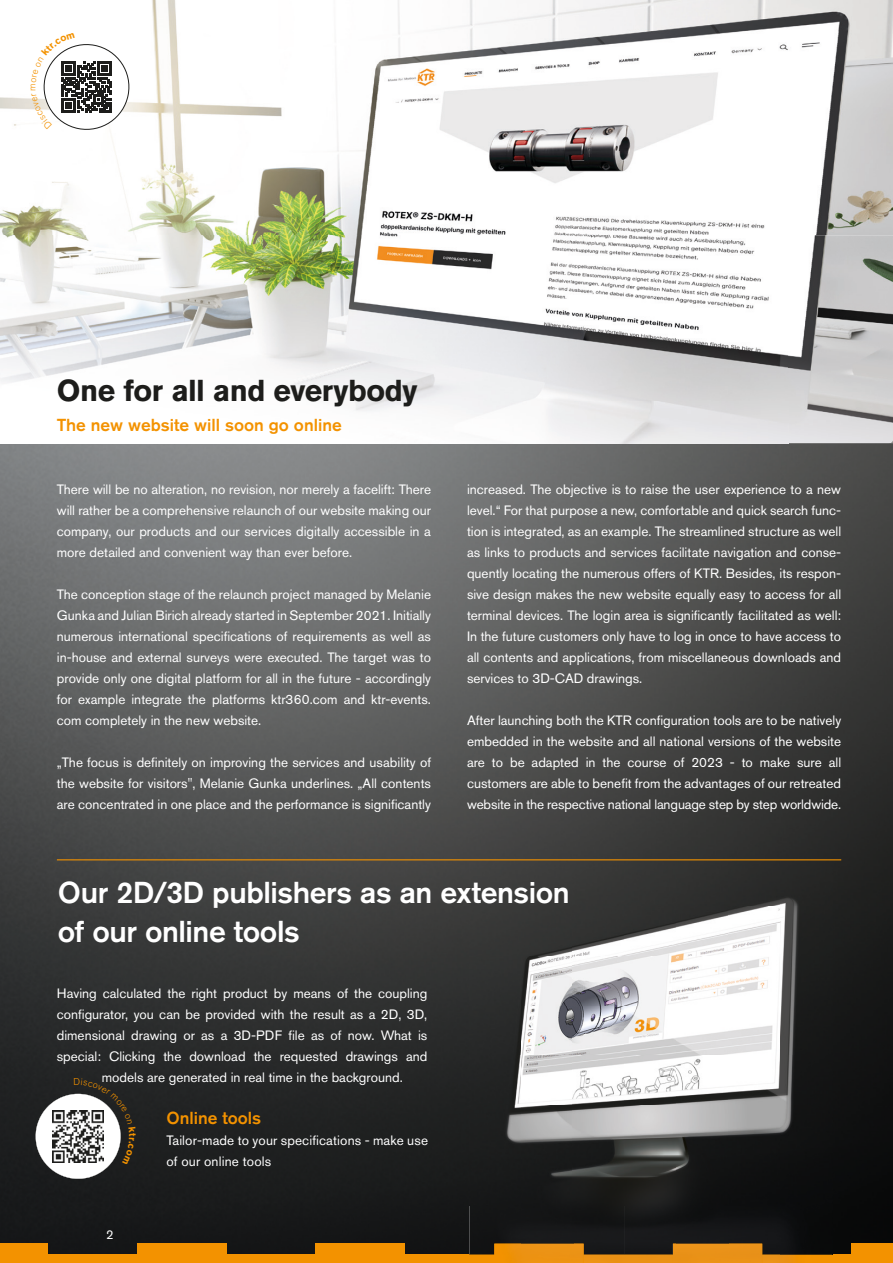
<style>
.page{position:relative;width:893px;height:1263px;background:#fff}
.page>*{position:absolute;margin:0;border:0;box-sizing:border-box;transform-origin:0 0}
.t1{font:500 30px/39px "Akzidenz Grotesk Pro";letter-spacing:-.015em;color:#fff}
.t2{font:700 30px "Akzidenz Grotesk Pro";letter-spacing:-.015em;color:#1d1d1b}
.t3{font:500 17.25px "Akzidenz Grotesk Pro";color:#f39200}
.t4{font:13.5px/21px "Akzidenz Grotesk Pro";color:#fff;text-align:justify}
.t5{font:12.75px "Akzidenz Grotesk Pro";color:#fff}
.t6{font:300 9.75px "Akzidenz Grotesk Pro";color:#f39200}
</style>
<div class="page">
<img style="left:0;top:0;width:893px;height:1255px">
<div style="left:0;top:1255px;width:893px;height:8px;background:#f39200"></div>
<div style="left:851px;top:1243px;width:42px;height:20px;background:#f39200"></div>
<div style="left:316px;top:1243px;width:89px;height:20px;background:#f39200"></div>
<div style="left:137px;top:1243px;width:89px;height:20px;background:#f39200"></div>
<div style="left:0;top:1243px;width:48px;height:20px;background:#f39200"></div>
<img style="left:0;top:235px;width:893px;height:208px">
<img style="left:469px;top:857px;width:363px;height:348px">
<div style="left:469px;top:1205px;width:52px;height:50px;background:#141516"></div>
<div style="left:521px;top:1205px;width:52px;height:38px;background:#151617"></div>
<div style="left:573px;top:1205px;width:104px;height:50px;background:#171819"></div>
<div style="left:677px;top:1205px;width:51px;height:38px;background:#141516"></div>
<img style="left:728px;top:1205px;width:104px;height:50px">
<img style="left:584px;top:1255px;width:209px;height:8px">
<div style="left:673px;top:1243px;width:89px;height:20px;background:#ea9218"></div>
<img style="left:494px;top:1243px;width:90px;height:20px">
<hr style="left:57px;top:859px;width:784px;height:1px;background:#f39200">
<svg style="left:31px;top:32px;width:102px;height:101px"></svg>
<svg style="left:32px;top:1078px;width:104px;height:105px"></svg>
<p class="t6" style="left:26px;top:91px;width:9px;rotate:-90deg">m</p>
<h1 class="t2" style="left:57px;top:371px;width:362px">One for all and everybody</h1>
<p class="t3" style="left:57px;top:414px;width:286px">The new website will soon go online</p>
<p class="t4" style="left:57px;top:479px;width:376px">There will be no alteration, no revision, nor merely a facelift: There will rather be a comprehensive relaunch of our website making our company, our products and our services digitally accessible in a more detailed and convenient way than ever before.</p>
<p class="t4" style="left:57px;top:584px;width:376px">The conception stage of the relaunch project managed by Melanie Gunka and Julian Birich already started in September 2021. Initially numerous international specifications of requirements as well as in-house and external surveys were executed. The target was to provide only one digital platform for all in the future - accordingly for example integrate the platforms ktr360.com and ktr-events. com completely in the new website.</p>
<p class="t4" style="left:57px;top:752px;width:376px">„The focus is definitely on improving the services and usability of the website for visitors", Melanie Gunka underlines. „All contents are concentrated in one place and the performance is significantly</p>
<p class="t4" style="left:467px;top:479px;width:376px">increased. The objective is to raise the user experience to a new level.“ For that purpose a new, comfortable and quick search func&shy;tion is integrated, as an example. The streamlined structure as well as links to products and services facilitate navigation and conse&shy;quently locating the numerous offers of KTR. Besides, its respon&shy;sive design makes the new website equally easy to access for all terminal devices. The login area is significantly facilitated as well:<br>In the future customers only have to log in once to have access to all contents and applications, from miscellaneous downloads and services to 3D-CAD drawings.</p>
<p class="t4" style="left:467px;top:710px;width:376px">After launching both the KTR configuration tools are to be natively embedded in the website and all national versions of the website are to be adapted in the course of 2023 - to make sure all customers are able to benefit from the advantages of our retreated website in the respective national language step by step worldwide.</p>
<h1 class="t1" style="left:58px;top:872px;width:513px">Our 2D/3D publishers as an extension of our online tools</h1>
<p class="t4" style="left:57px;top:983px;width:372px">Having calculated the right product by means of the coupling configurator, you can be provided with the result as a 2D, 3D, dimensional drawing or as a 3D-PDF file as of now. What is special: Clicking the download the requested drawings and</p>
<p class="t4" style="left:102px;top:1067px;width:302px">models are generated in real time in the background.</p>
<p class="t5" style="left:106px;top:1227px;width:9px">2</p>
<p class="t3" style="left:166px;top:1107px;width:96px">Online tools</p>
<p class="t4" style="left:166px;top:1130px;width:263px">Tailor-made to your specifications - make use of our online tools</p>
</div>
